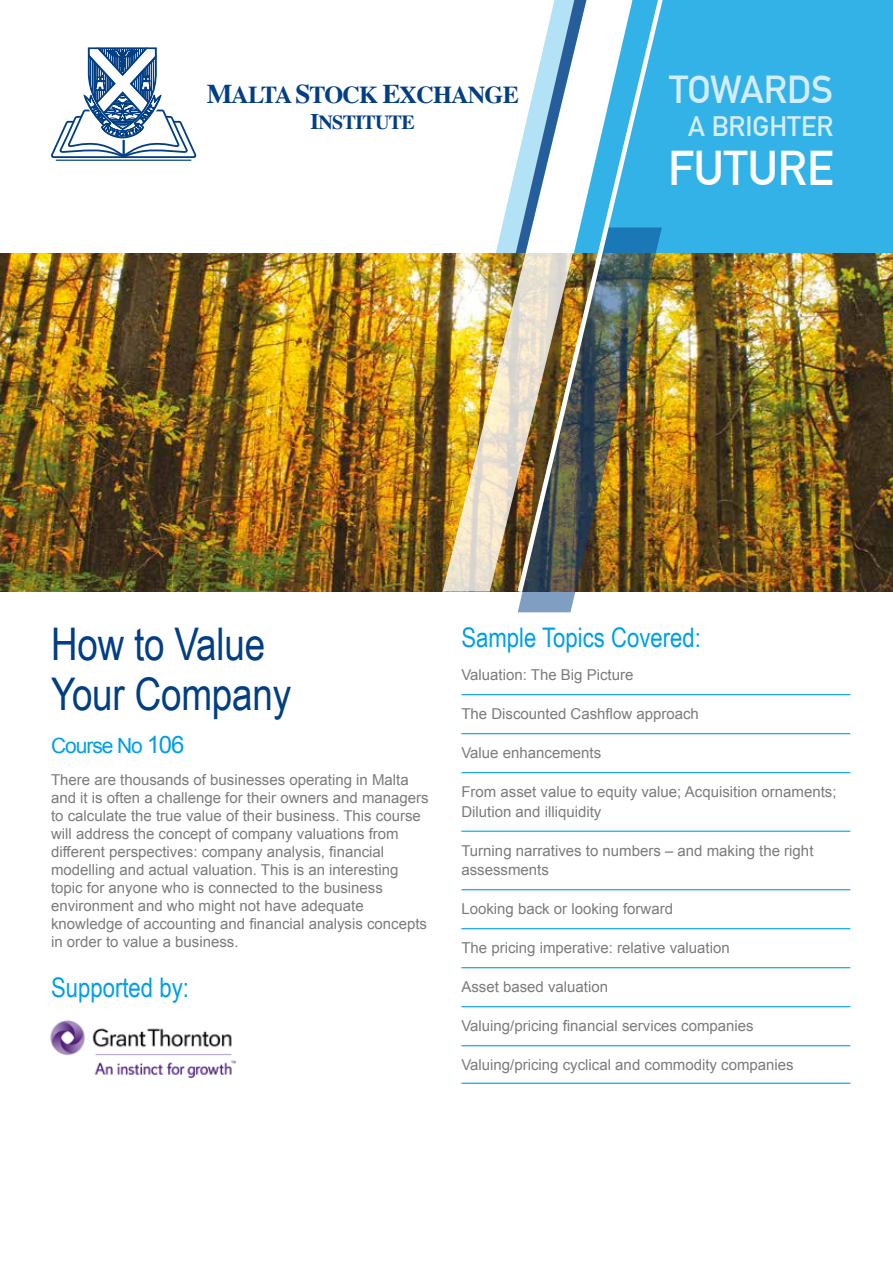
<style>
.page{position:relative;width:893px;height:1263px;background:#fff}
.page>*{position:absolute;margin:0;border:0;box-sizing:border-box;transform-origin:0 0}
.t1{font:700 47.7px "DIN Alternate";color:#fff}
.t2{font:45px/49.5px "Arial Narrow";letter-spacing:-.005em;color:#023e84}
.t3{font:700 38.25px "DIN Alternate";letter-spacing:-.01em;color:#d4edfc}
.t4{font:700 27.6px "DIN Alternate";color:#d4edfc}
.t5{font:27px "Arial Narrow";color:#009fe3}
.t6{font:700 24.3px "Times";letter-spacing:-.035em;color:#023e84}
.t7{font:21px "Arial";letter-spacing:-.05em;color:#009fe3}
.t8{font:700 20.1px "Times";letter-spacing:-.035em;color:#023e84}
.t9{font:15px/18px "Arial";color:#7c7b7b}
.s1{font-size:27.15px}
.s2{font-size:22.35px}
.s3{font-size:24px}
</style>
<div class="page">
<hr style="left:461px;top:694px;width:389px;height:1px;background:#009fe3">
<hr style="left:461px;top:733px;width:389px;height:1px;background:#009fe3">
<hr style="left:461px;top:772px;width:389px;height:1px;background:#009fe3">
<hr style="left:461px;top:831px;width:389px;height:1px;background:#009fe3">
<hr style="left:461px;top:889px;width:389px;height:1px;background:#009fe3">
<hr style="left:461px;top:928px;width:389px;height:1px;background:#009fe3">
<hr style="left:461px;top:967px;width:389px;height:1px;background:#009fe3">
<hr style="left:461px;top:1006px;width:389px;height:1px;background:#009fe3">
<hr style="left:461px;top:1045px;width:389px;height:1px;background:#009fe3">
<hr style="left:461px;top:1083px;width:389px;height:1px;background:#009fe3">
<hr style="left:56px;top:160px;width:135px;height:1px;background:#023e84">
<img style="left:0;top:253px;width:893px;height:338px">
<img style="left:436px;top:253px;width:70px;height:339px">
<div style="left:671px;top:0;width:222px;height:253px;background:#33b2e8"></div>
<svg style="left:487px;top:175px;width:27px;height:79px"></svg>
<img style="left:506px;top:227px;width:68px;height:385px">
<img style="left:514px;top:0;width:157px;height:597px">
<svg style="left:51px;top:48px;width:146px;height:111px"></svg>
<img style="left:50px;top:1020px;width:187px;height:59px">
<h3 class="t6" style="left:207px;top:71px;width:314px"><span class="s1">M</span>ALTA <span class="s1">S</span>TOCK <span class="s1">E</span>XCHANGE</h3>
<h3 class="t3" style="left:669px;top:60px;width:165px">TOWARDS</h3>
<h3 class="t4" style="left:688px;top:105px;width:146px">A BRIGHTER</h3>
<h1 class="t1" style="left:668px;top:132px;width:167px">FUTURE</h1>
<h3 class="t8" style="left:311px;top:103px;width:106px"><span class="s2">I</span>NSTITUTE</h3>
<h2 class="t2" style="left:51px;top:619px;width:242px">How to Value<br>Your Company</h2>
<h3 class="t7" style="left:51px;top:732px;width:135px">Course No <span class="s3">106</span></h3>
<p class="t9" style="left:51px;top:771px;width:379px">There are thousands of businesses operating in Malta and it is often a challenge for their owners and managers to calculate the true value of their business. This course will address the concept of company valuations from different perspectives: company analysis, financial modelling and actual valuation. This is an interesting topic for anyone who is connected to the business environment and who might not have adequate knowledge of accounting and financial analysis concepts in order to value a business.</p>
<h3 class="t5" style="left:51px;top:972px;width:139px">Supported by:</h3>
<h3 class="t5" style="left:461px;top:622px;width:241px">Sample Topics Covered:</h3>
<p class="t9" style="left:461px;top:666px;width:174px">Valuation: The Big Picture</p>
<p class="t9" style="left:461px;top:705px;width:239px">The Discounted Cashflow approach</p>
<p class="t9" style="left:461px;top:744px;width:141px">Value enhancements</p>
<p class="t9" style="left:461px;top:782px;width:377px;line-height:19.5px">From asset value to equity value; Acquisition ornaments;<br>Dilution and illiquidity</p>
<p class="t9" style="left:461px;top:841px;width:354px;line-height:19.5px">Turning narratives to numbers – and making the right assessments</p>
<p class="t9" style="left:461px;top:900px;width:213px">Looking back or looking forward</p>
<p class="t9" style="left:461px;top:939px;width:270px">The pricing imperative: relative valuation</p>
<p class="t9" style="left:461px;top:978px;width:148px">Asset based valuation</p>
<p class="t9" style="left:461px;top:1017px;width:294px">Valuing/pricing financial services companies</p>
<p class="t9" style="left:461px;top:1056px;width:334px">Valuing/pricing cyclical and commodity companies</p>
</div>
